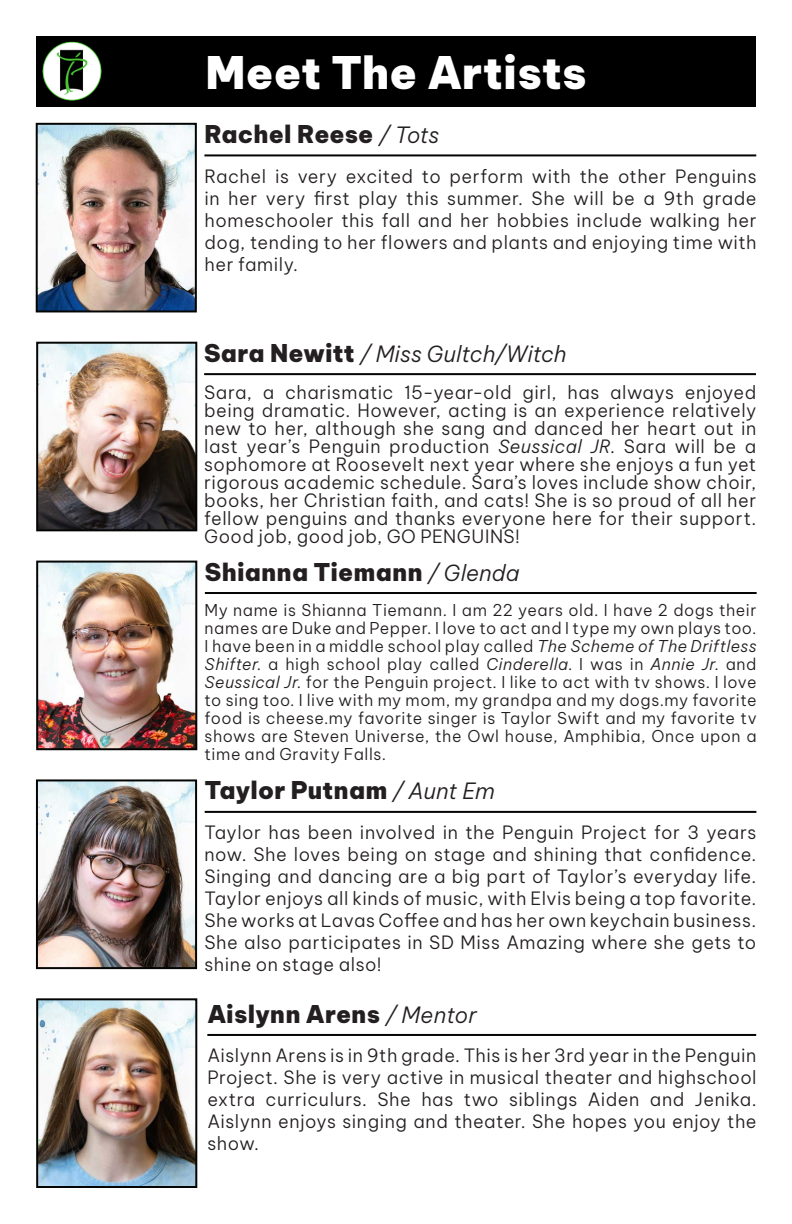
<style>
.page{position:relative;width:792px;height:1224px;background:#fff}
.page>*{position:absolute;margin:0;border:0;box-sizing:border-box;transform-origin:0 0}
.t1{font:900 44px "Be Vietnam Pro";letter-spacing:.005em;color:#fff}
.t2{font:900 24px "Be Vietnam Pro";letter-spacing:.015em;color:#231f20}
.t3{font:italic 300 22px "Be Vietnam Pro";color:#231f20}
.t4{font:300 18px/22px "Be Vietnam Pro";letter-spacing:.03em;color:#231f20;text-align:justify}
.t5{font:300 16px/18px "Be Vietnam Pro";letter-spacing:.035em;color:#231f20;text-align:justify}
.s1{font-weight:300;font-style:italic;font-size:22px}
.s2{font-weight:900;font-style:normal;font-size:24px}
.s3{font-style:italic}
</style>
<div class="page">
<div style="left:36px;top:36px;width:720px;height:71px;background:#000"></div>
<hr style="left:204px;top:154px;width:552px;height:2px;background:#040503">
<img style="left:39px;top:126px;width:155px;height:183px">
<div style="left:36px;top:123px;width:161px;height:189px;border:2px solid #040503"></div>
<img style="left:39px;top:345px;width:155px;height:183px">
<div style="left:36px;top:342px;width:161px;height:189px;border:2px solid #040503"></div>
<img style="left:39px;top:564px;width:155px;height:183px">
<div style="left:36px;top:561px;width:161px;height:189px;border:2px solid #040503"></div>
<hr style="left:207px;top:1034px;width:549px;height:2px;background:#040503">
<img style="left:39px;top:1001px;width:155px;height:184px">
<div style="left:36px;top:998px;width:161px;height:190px;border:2px solid #040503"></div>
<hr style="left:204px;top:373px;width:552px;height:2px;background:#040503">
<hr style="left:205px;top:592px;width:552px;height:2px;background:#040503">
<img style="left:42px;top:41px;width:60px;height:60px">
<img style="left:39px;top:782px;width:155px;height:184px">
<div style="left:36px;top:779px;width:161px;height:190px;border:2px solid #040503"></div>
<hr style="left:205px;top:811px;width:551px;height:2px;background:#040503">
<p class="t1" style="left:206px;top:34px;width:383px">Meet The Artists</p>
<p class="t2" style="left:204px;top:113px;width:236px">Rachel Reese <span class="s1">/ Tots</span></p>
<p class="t4" style="left:204px;top:163px;width:554px">Rachel is very excited to perform with the other Penguins in her very first play this summer. She will be a 9th grade homeschooler this fall and her hobbies include walking her dog, tending to her flowers and plants and enjoying time with her family.</p>
<p class="t3" style="left:204px;top:336px;width:364px"><span class="s2">Sara Newitt</span> / Miss Gultch/Witch</p>
<p class="t4" style="left:204px;top:382px;width:554px;line-height:18px">Sara, a charismatic 15-year-old girl, has always enjoyed being dramatic. However, acting is an experience relatively new to her, although she sang and danced her heart out in last year’s Penguin production <span class="s3">Seussical JR</span>. Sara will be a sophomore at Roosevelt next year where she enjoys a fun yet rigorous academic schedule. Sara’s loves include show choir, books, her Christian faith, and cats! She is so proud of all her fellow penguins and thanks everyone here for their support.<br>Good job, good job, GO PENGUINS!</p>
<p class="t2" style="left:205px;top:551px;width:316px">Shianna Tiemann <span class="s1">/ Glenda</span></p>
<p class="t5" style="left:205px;top:600px;width:554px">My name is Shianna Tiemann. I am 22 years old. I have 2 dogs their names are Duke and Pepper. I love to act and I type my own plays too.<br>I have been in a middle school play called <span class="s3">The Scheme of The Driftless Shifter</span>. a high school play called <span class="s3">Cinderella</span>. I was in <span class="s3">Annie Jr</span>. and <span class="s3">Seussical Jr</span>. for the Penguin project. I like to act with tv shows. I love to sing too. I live with my mom, my grandpa and my dogs.my favorite food is cheese.my favorite singer is Taylor Swift and my favorite tv shows are Steven Universe, the Owl house, Amphibia, Once upon a time and Gravity Falls.</p>
<p class="t2" style="left:205px;top:770px;width:292px">Taylor Putnam <span class="s1">/ Aunt Em</span></p>
<p class="t4" style="left:204px;top:820px;width:554px">Taylor has been involved in the Penguin Project for 3 years now. She loves being on stage and shining that confidence.<br>Singing and dancing are a big part of Taylor’s everyday life.<br>Taylor enjoys all kinds of music, with Elvis being a top favorite.<br>She works at Lavas Coffee and has her own keychain business.<br>She also participates in SD Miss Amazing where she gets to shine on stage also!</p>
<p class="t2" style="left:207px;top:993px;width:271px">Aislynn Arens <span class="s1">/ Mentor</span></p>
<p class="t4" style="left:207px;top:1043px;width:551px">Aislynn Arens is in 9th grade. This is her 3rd year in the Penguin Project. She is very active in musical theater and highschool extra curriculurs. She has two siblings Aiden and Jenika.<br>Aislynn enjoys singing and theater. She hopes you enjoy the show.</p>
</div>
